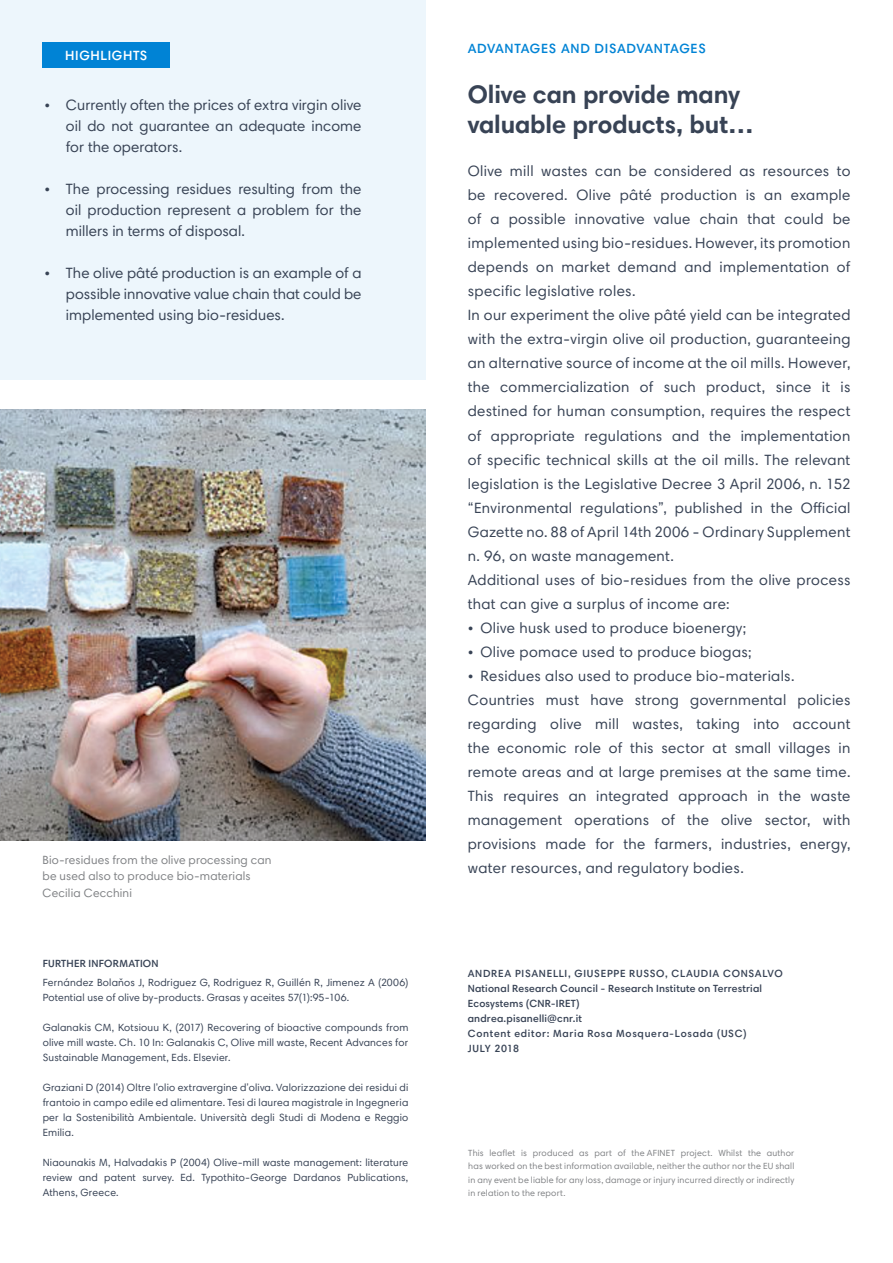
<style>
.page{position:relative;width:893px;height:1263px;background:#fff}
.page>*{position:absolute;margin:0;border:0;box-sizing:border-box;transform-origin:0 0}
.t1{font:700 25.5px/30px "Harmonia Sans Pro Cyr";letter-spacing:-.005em;color:#384355}
.t2{font:15px/24px "Harmonia Sans Pro Cyr";letter-spacing:.025em;color:#384355;text-align:justify}
.t3{font:600 13.5px "Harmonia Sans Pro Cyr";letter-spacing:.045em;color:#0083d5}
.t4{font:600 13.5px "Harmonia Sans Pro Cyr";letter-spacing:.05em;color:#fff}
.t5{font:12px/16.5px "Harmonia Sans Pro Cyr";letter-spacing:.01em;color:#808285}
.t6{font:10.5px/15px "Harmonia Sans Pro Cyr";letter-spacing:.015em;color:#384355;text-align:justify}
.t7{font:600 10.5px/15px "Harmonia Sans Pro Cyr";letter-spacing:.02em;color:#384355}
.t8{font:9px/13.5px "Harmonia Sans Pro Cyr";letter-spacing:.02em;color:#808285;text-align:justify}
</style>
<div class="page">
<img style="left:0;top:410px;width:425px;height:430px">
<div style="left:0;top:0;width:425px;height:380px;background:#edf6fc"></div>
<div style="left:43px;top:43px;width:127px;height:25px;background:#0083d5"></div>
<p class="t4" style="left:65px;top:47px;width:84px">HIGHLIGHTS</p>
<p class="t2" style="left:66px;top:94px;width:297px;line-height:21px;text-indent:-21px">• Currently often the prices of extra virgin olive oil do not guarantee an adequate income for the operators.</p>
<p class="t2" style="left:66px;top:178px;width:297px;line-height:21px;text-indent:-21px">• The processing residues resulting from the oil production represent a problem for the millers in terms of disposal.</p>
<p class="t2" style="left:66px;top:263px;width:297px;line-height:21px;text-indent:-21px">• The olive pâté production is an example of a possible innovative value chain that could be implemented using bio-residues.</p>
<p class="t5" style="left:43px;top:851px;width:231px">Bio-residues from the olive processing can be used also to produce bio-materials<br>Cecilia Cecchini</p>
<p class="t7" style="left:43px;top:956px;width:117px">FURTHER INFORMATION</p>
<p class="t6" style="left:43px;top:975px;width:367px">Fernández Bolaňos J, Rodriguez G, Rodriguez R, Guillén R, Jimenez A (2006)<br>Potential use of olive by-products. Grasas y aceites 57(1):95-106.</p>
<p class="t6" style="left:43px;top:1020px;width:367px">Galanakis CM, Kotsiouu K, (2017) Recovering of bioactive compounds from olive mill waste. Ch. 10 In: Galanakis C, Olive mill waste, Recent Advances for Sustainable Management, Eds. Elsevier.</p>
<p class="t6" style="left:43px;top:1080px;width:367px">Graziani D (2014) Oltre l’olio extravergine d’oliva. Valorizzazione dei residui di frantoio in campo edile ed alimentare. Tesi di laurea magistrale in Ingegneria per la Sostenibilità Ambientale. Università degli Studi di Modena e Reggio Emilia.</p>
<p class="t6" style="left:43px;top:1155px;width:367px">Niaounakis M, Halvadakis P (2004) Olive-mill waste management: literature review and patent survey. Ed. Typothito-George Dardanos Publications, Athens, Greece.</p>
<p class="t3" style="left:468px;top:39px;width:240px">ADVANTAGES AND DISADVANTAGES</p>
<h1 class="t1" style="left:468px;top:79px;width:287px">Olive can provide many valuable products, but…</h1>
<p class="t2" style="left:468px;top:159px;width:384px;text-align:left">Olive mill wastes can be considered as resources to be recovered. Olive pâté production is an example of a possible innovative value chain that could be implemented using bio-residues. However, its promotion depends on market demand and implementation of specific legislative roles.<br>In our experiment the olive pâté yield can be integrated with the extra-virgin olive oil production, guaranteeing an alternative source of income at the oil mills. However, the commercialization of such product, since it is destined for human consumption, requires the respect of appropriate regulations and the implementation of specific technical skills at the oil mills. The relevant legislation is the Legislative Decree 3 April 2006, n. 152 “Environmental regulations”, published in the Official Gazette no. 88 of April 14th 2006 - Ordinary Supplement n. 96, on waste management.<br>Additional uses of bio-residues from the olive process that can give a surplus of income are:</p>
<p class="t2" style="left:468px;top:615px;width:280px">• Olive husk used to produce bioenergy;</p>
<p class="t2" style="left:468px;top:639px;width:285px">• Olive pomace used to produce biogas;</p>
<p class="t2" style="left:468px;top:663px;width:384px;text-align:left">• Residues also used to produce bio-materials.<br>Countries must have strong governmental policies regarding olive mill wastes, taking into account the economic role of this sector at small villages in remote areas and at large premises at the same time.<br>This requires an integrated approach in the waste management operations of the olive sector, with provisions made for the farmers, industries, energy, water resources, and regulatory bodies.</p>
<p class="t7" style="left:468px;top:966px;width:317px">ANDREA PISANELLI, GIUSEPPE RUSSO, CLAUDIA CONSALVO National Research Council - Research Institute on Terrestrial Ecosystems (CNR-IRET)<br>andrea.pisanelli@cnr.it<br>Content editor: Maria Rosa Mosquera-Losada (USC)<br>JULY 2018</p>
<p class="t8" style="left:468px;top:1146px;width:328px">This leaflet is produced as part of the AFINET project. Whilst the author has worked on the best information available, neither the author nor the EU shall in any event be liable for any loss, damage or injury incurred directly or indirectly in relation to the report.</p>
</div>
